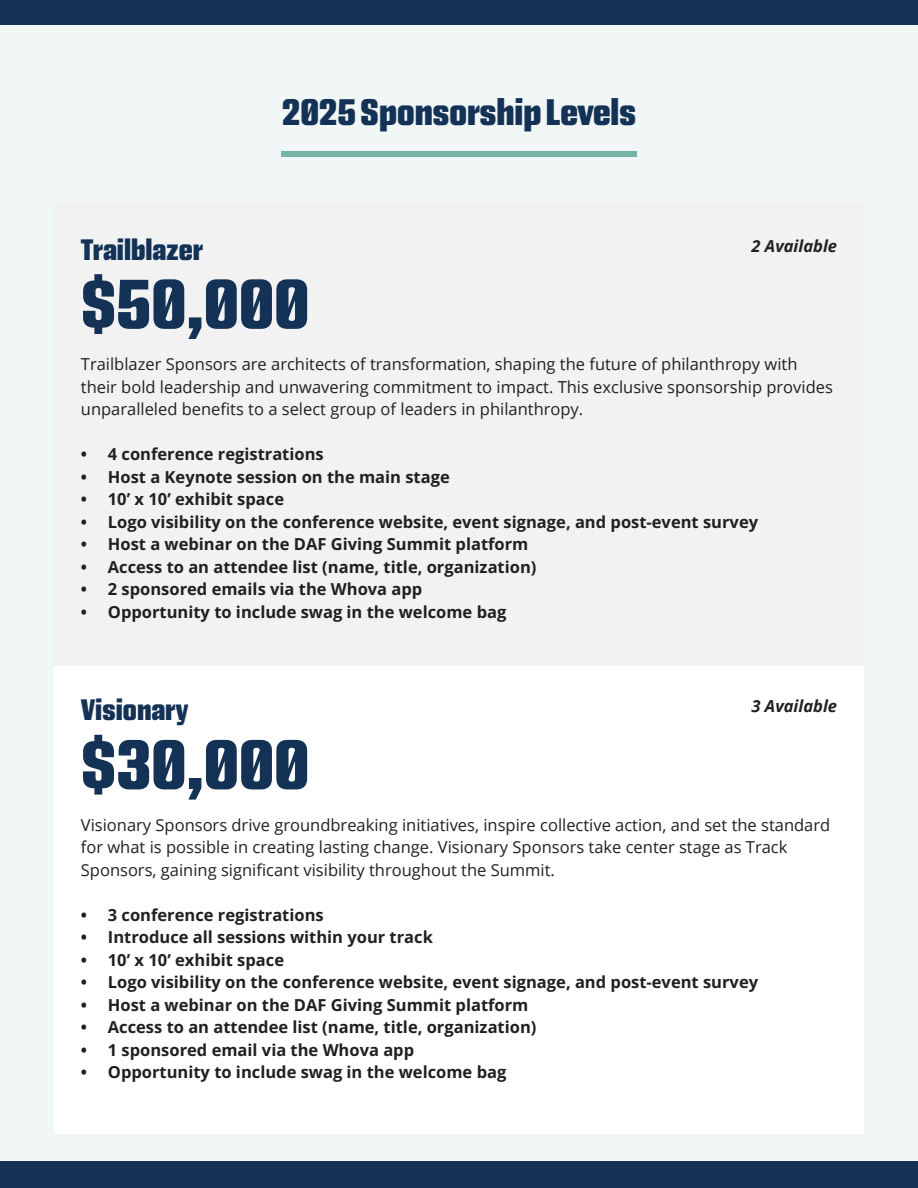
<style>
.page{position:relative;width:918px;height:1188px;background:#f1f7f6}
.page>*{position:absolute;margin:0;border:0;box-sizing:border-box;transform-origin:0 0}
.t1{font:700 71.4px "Monte Stella";color:#143256}
.t2{font:700 37.5px "Monte Stella";color:#143256}
.t3{font:700 30px "Monte Stella";color:#143256}
.t4{font:700 16.5px "Open Sans";color:#231f20}
.t5{font:16.5px/22.5px "Open Sans";color:#231f20}
.t6{font:italic 700 16.5px "Open Sans";color:#231f20}
</style>
<div class="page">
<div style="left:54px;top:665px;width:810px;height:469px;background:#fff"></div>
<div style="left:0;top:0;width:918px;height:25px;background:#143256"></div>
<div style="left:0;top:1162px;width:918px;height:26px;background:#143256"></div>
<div style="left:281px;top:151px;width:356px;height:6px;background:#77b3a7"></div>
<div style="left:54px;top:202px;width:810px;height:463px;background:#f2f2f3"></div>
<p class="t3" style="left:81px;top:232px;width:123px">Trailblazer</p>
<p class="t2" style="left:282px;top:90px;width:356px">2025 Sponsorship Levels</p>
<p class="t1" style="left:81px;top:262px;width:230px">$50,000</p>
<p class="t6" style="left:752px;top:234px;width:87px">2 Available</p>
<p class="t5" style="left:81px;top:352px;width:754px">Trailblazer Sponsors are architects of transformation, shaping the future of philanthropy with their bold leadership and unwavering commitment to impact. This exclusive sponsorship provides unparalleled benefits to a select group of leaders in philanthropy.</p>
<p class="t4" style="left:81px;top:443px;width:244px">• 4 conference registrations</p>
<p class="t4" style="left:81px;top:465px;width:370px">• Host a Keynote session on the main stage</p>
<p class="t4" style="left:81px;top:488px;width:205px">• 10’ x 10’ exhibit space</p>
<p class="t4" style="left:81px;top:510px;width:679px">• Logo visibility on the conference website, event signage, and post-event survey</p>
<p class="t4" style="left:81px;top:533px;width:449px">• Host a webinar on the DAF Giving Summit platform</p>
<p class="t4" style="left:81px;top:555px;width:457px">• Access to an attendee list (name, title, organization)</p>
<p class="t4" style="left:81px;top:578px;width:343px">• 2 sponsored emails via the Whova app</p>
<p class="t4" style="left:81px;top:600px;width:427px">• Opportunity to include swag in the welcome bag</p>
<p class="t3" style="left:81px;top:692px;width:109px">Visionary</p>
<p class="t1" style="left:81px;top:722px;width:230px">$30,000</p>
<p class="t6" style="left:752px;top:695px;width:87px">3 Available</p>
<p class="t5" style="left:81px;top:813px;width:751px">Visionary Sponsors drive groundbreaking initiatives, inspire collective action, and set the standard for what is possible in creating lasting change. Visionary Sponsors take center stage as Track<br>Sponsors, gaining significant visibility throughout the Summit.</p>
<p class="t4" style="left:81px;top:903px;width:244px">• 3 conference registrations</p>
<p class="t4" style="left:81px;top:926px;width:354px">• Introduce all sessions within your track</p>
<p class="t4" style="left:81px;top:948px;width:205px">• 10’ x 10’ exhibit space</p>
<p class="t4" style="left:81px;top:971px;width:679px">• Logo visibility on the conference website, event signage, and post-event survey</p>
<p class="t4" style="left:81px;top:993px;width:449px">• Host a webinar on the DAF Giving Summit platform</p>
<p class="t4" style="left:81px;top:1016px;width:457px">• Access to an attendee list (name, title, organization)</p>
<p class="t4" style="left:81px;top:1038px;width:335px">• 1 sponsored email via the Whova app</p>
<p class="t4" style="left:81px;top:1061px;width:427px">• Opportunity to include swag in the welcome bag</p>
</div>
